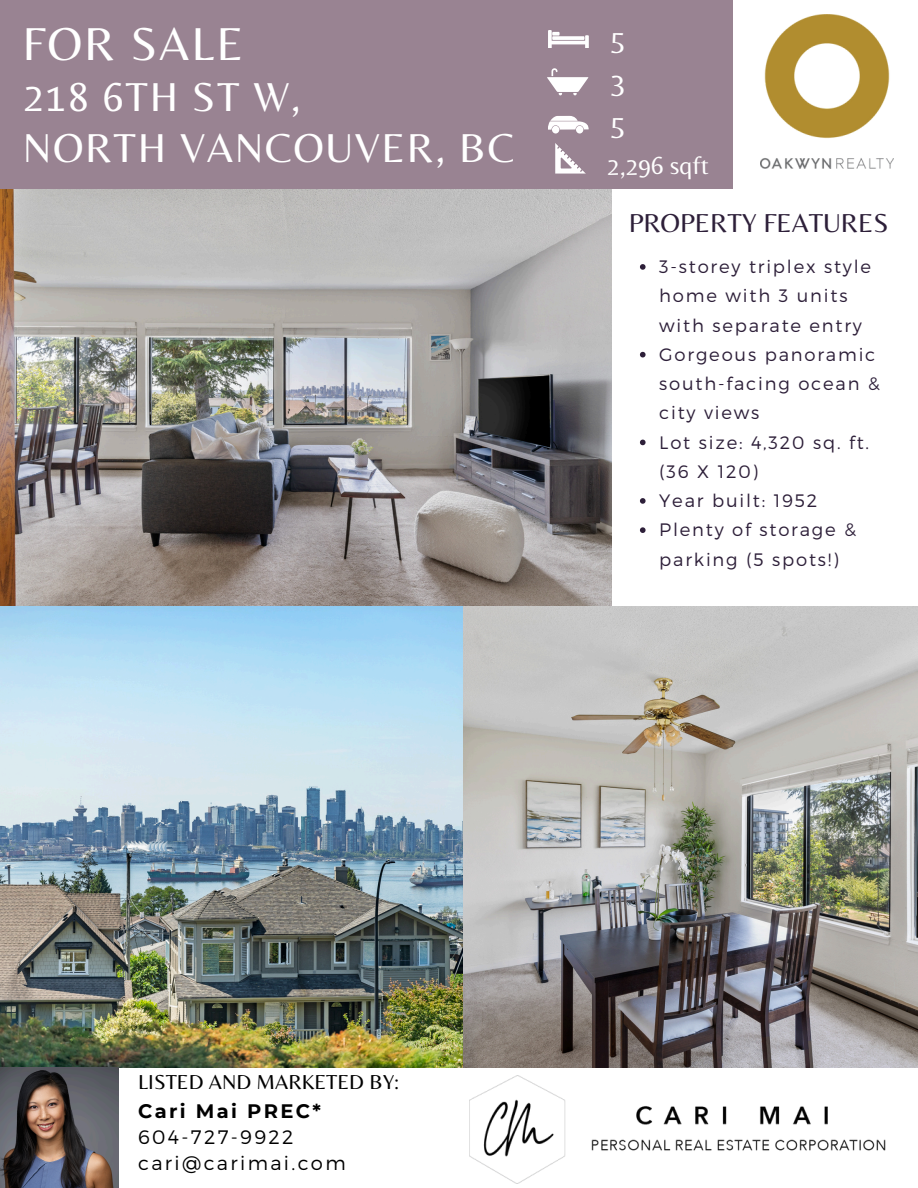
<style>
.page{position:relative;width:918px;height:1188px;background:#998392}
.page>*{position:absolute;margin:0;border:0;box-sizing:border-box;transform-origin:0 0}
.t1{font:48px "Belleza";letter-spacing:.04em;color:#fff}
.t2{font:42px/50.7px "Belleza";letter-spacing:.04em;color:#fff}
.t3{font:30px "Belleza";color:#fff}
.t4{font:27px "Belleza";color:#2d1f39}
.t5{font:25.5px "Belleza";color:#fff}
.t6{font:21px "Belleza";color:#000}
.t7{font:300 19.5px/25.8px "Montserrat";letter-spacing:.12em;color:#000}
.t8{font:300 18px/29.2px "Montserrat";letter-spacing:.1em;color:#2d1f39}
.s1{font-weight:700}
</style>
<div class="page">
<div style="left:733px;top:0;width:185px;height:189px;background:#fff"></div>
<svg style="left:548px;top:116px;width:40px;height:18px"></svg>
<svg style="left:548px;top:30px;width:41px;height:18px"></svg>
<svg style="left:547px;top:68px;width:41px;height:27px"></svg>
<svg style="left:555px;top:143px;width:31px;height:31px"></svg>
<img style="left:462px;top:606px;width:456px;height:462px">
<img style="left:0;top:606px;width:462px;height:462px">
<div style="left:0;top:1068px;width:918px;height:120px;background:#fff"></div>
<img style="left:0;top:1068px;width:118px;height:120px">
<img style="left:761px;top:15px;width:133px;height:154px">
<img style="left:470px;top:1075px;width:416px;height:108px">
<img style="left:0;top:189px;width:612px;height:417px">
<div style="left:612px;top:189px;width:306px;height:417px;background:#fff"></div>
<svg style="left:640px;top:264px;width:6px;height:6px"></svg>
<svg style="left:640px;top:352px;width:6px;height:5px"></svg>
<svg style="left:640px;top:440px;width:6px;height:5px"></svg>
<svg style="left:640px;top:498px;width:6px;height:6px"></svg>
<svg style="left:640px;top:527px;width:6px;height:6px"></svg>
<p class="t1" style="left:22px;top:16px;width:223px">FOR SALE</p>
<p class="t2" style="left:23px;top:71px;width:493px">218 6TH ST W,<br>NORTH VANCOUVER, BC</p>
<p class="t3" style="left:611px;top:22px;width:16px">5</p>
<p class="t3" style="left:611px;top:65px;width:16px">3</p>
<h3 class="t3" style="left:611px;top:107px;width:16px">5</h3>
<p class="t5" style="left:607px;top:151px;width:104px;rotate:-1deg">2,296 sqft</p>
<p class="t4" style="left:629px;top:207px;width:261px">PROPERTY FEATURES</p>
<p class="t8" style="left:659px;top:251px;width:213px">3-storey triplex style home with 3 units with separate entry</p>
<p class="t8" style="left:659px;top:339px;width:222px">Gorgeous panoramic south-facing ocean &amp; city views</p>
<h4 class="t8" style="left:659px;top:427px;width:211px">Lot size: 4,320 sq. ft. (36 X 120)</h4>
<p class="t8" style="left:659px;top:485px;width:160px">Year built: 1952</p>
<p class="t8" style="left:659px;top:514px;width:198px">Plenty of storage &amp; parking (5 spots!)</p>
<p class="t6" style="left:138px;top:1070px;width:262px">LISTED AND MARKETED BY:</p>
<p class="t7" style="left:138px;top:1097px;width:209px"><span class="s1">Cari Mai PREC*<br></span>604-727-9922 cari@carimai.com</p>
</div>
